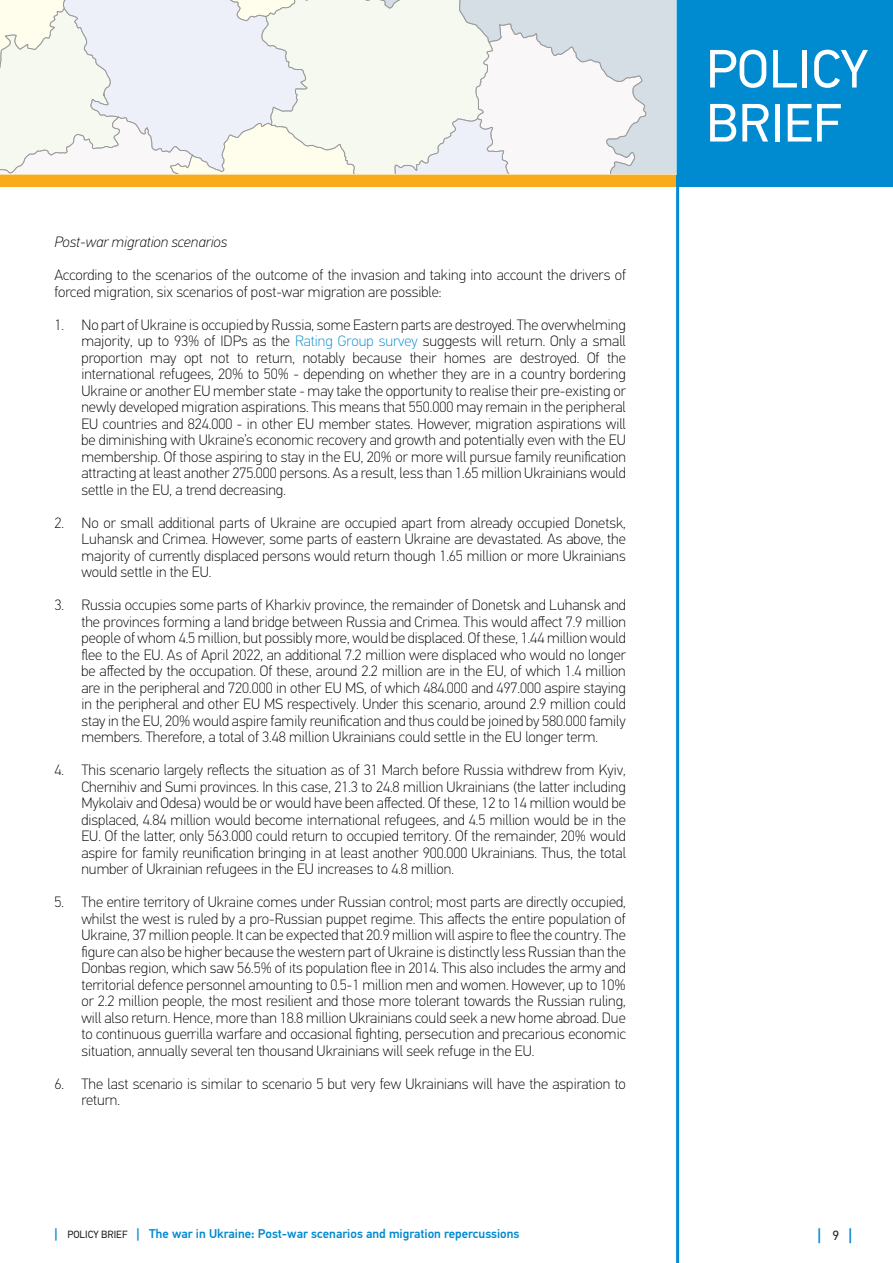
<style>
.page{position:relative;width:893px;height:1263px;background:#fff}
.page>*{position:absolute;margin:0;border:0;box-sizing:border-box;transform-origin:0 0}
.t1{font:54px/54px "PF Din Text Pro";color:#fff}
.t2{font:500 16.2px "PF Din Text Pro";color:#008ad0}
.t3{font:100 15px/16.5px "PF Din Text Pro";color:#000;text-align:justify}
.t4{font:italic 100 15px "PF Din Text Pro";color:#000}
.t5{font:500 12.75px "PF Din Text Pro";color:#008ad0}
.s1{color:#008ad0}
.s2{font-size:13.5px}
.s3{font-weight:400;font-size:10.5px;color:#232020}
.s4{font-weight:400;font-size:13.5px;color:#232020}
</style>
<div class="page">
<hr style="left:676px;top:174px;width:3px;height:1089px;background:#008ad0">
<div style="left:0;top:174px;width:676px;height:13px;background:#f8ac1b"></div>
<div style="left:676px;top:0;width:217px;height:187px;background:#008ad0"></div>
<svg style="left:1px;top:0;width:675px;height:174px"></svg>
<p class="t4" style="left:54px;top:233px;width:174px">Post-war migration scenarios</p>
<p class="t3" style="left:54px;top:267px;width:573px">According to the scenarios of the outcome of the invasion and taking into account the drivers of forced migration, six scenarios of post-war migration are possible:</p>
<p class="t3" style="left:81px;top:316px;width:546px;text-indent:-27px">1. No part of Ukraine is occupied by Russia, some Eastern parts are destroyed. The overwhelming majority, up to 93% of IDPs as the <span class="s1">Rating Group survey</span> suggests will return. Only a small proportion may opt not to return, notably because their homes are destroyed. Of the international refugees, 20% to 50% - depending on whether they are in a country bordering Ukraine or another EU member state - may take the opportunity to realise their pre-existing or newly developed migration aspirations. This means that 550.000 may remain in the peripheral EU countries and 824.000 - in other EU member states. However, migration aspirations will be diminishing with Ukraine’s economic recovery and growth and potentially even with the EU membership. Of those aspiring to stay in the EU, 20% or more will pursue family reunification attracting at least another 275.000 persons. As a result, less than 1.65 million Ukrainians would settle in the EU, a trend decreasing.</p>
<p class="t3" style="left:81px;top:514px;width:546px;text-indent:-27px">2. No or small additional parts of Ukraine are occupied apart from already occupied Donetsk, Luhansk and Crimea. However, some parts of eastern Ukraine are devastated. As above, the majority of currently displaced persons would return though 1.65 million or more Ukrainians would settle in the EU.</p>
<p class="t3" style="left:81px;top:597px;width:546px;text-indent:-27px">3. Russia occupies some parts of Kharkiv province, the remainder of Donetsk and Luhansk and the provinces forming a land bridge between Russia and Crimea. This would affect 7.9 million people of whom 4.5 million, but possibly more, would be displaced. Of these, 1.44 million would flee to the EU. As of April 2022, an additional 7.2 million were displaced who would no longer be affected by the occupation. Of these, around 2.2 million are in the EU, of which 1.4 million are in the peripheral and 720.000 in other EU MS, of which 484.000 and 497.000 aspire staying in the peripheral and other EU MS respectively. Under this scenario, around 2.9 million could stay in the EU, 20% would aspire family reunification and thus could be joined by 580.000 family members. Therefore, a total of 3.48 million Ukrainians could settle in the EU longer term.</p>
<p class="t3" style="left:81px;top:762px;width:546px;text-indent:-27px">4. This scenario largely reflects the situation as of 31 March before Russia withdrew from Kyiv, Chernihiv and Sumi provinces. In this case, 21.3 to 24.8 million Ukrainians (the latter including Mykolaiv and Odesa) would be or would have been affected. Of these, 12 to 14 million would be displaced, 4.84 million would become international refugees, and 4.5 million would be in the EU. Of the latter, only 563.000 could return to occupied territory. Of the remainder, 20% would aspire for family reunification bringing in at least another 900.000 Ukrainians. Thus, the total number of Ukrainian refugees in the EU increases to 4.8 million.</p>
<p class="t3" style="left:81px;top:894px;width:546px;text-indent:-27px">5. The entire territory of Ukraine comes under Russian control; most parts are directly occupied, whilst the west is ruled by a pro-Russian puppet regime. This affects the entire population of Ukraine, 37 million people. It can be expected that 20.9 million will aspire to flee the country. The figure can also be higher because the western part of Ukraine is distinctly less Russian than the Donbas region, which saw 56.5% of its population flee in 2014. This also includes the army and territorial defence personnel amounting to 0.5-1 million men and women. However, up to 10% or 2.2 million people, the most resilient and those more tolerant towards the Russian ruling, will also return. Hence, more than 18.8 million Ukrainians could seek a new home abroad. Due to continuous guerrilla warfare and occasional fighting, persecution and precarious economic situation, annually several ten thousand Ukrainians will seek refuge in the EU.</p>
<p class="t3" style="left:81px;top:1075px;width:546px;text-indent:-27px">6. The last scenario is similar to scenario 5 but very few Ukrainians will have the aspiration to return.</p>
<p class="t5" style="left:54px;top:1226px;width:467px"><span class="s2">|</span> <span class="s3">POLICY BRIEF</span> <span class="s2">|</span> The war in Ukraine: Post-war scenarios and migration repercussions</p>
<h1 class="t1" style="left:706px;top:42px;width:164px">POLICY<br>BRIEF</h1>
<p class="t2" style="left:817px;top:1225px;width:36px">| <span class="s4">9</span> |</p>
</div>
